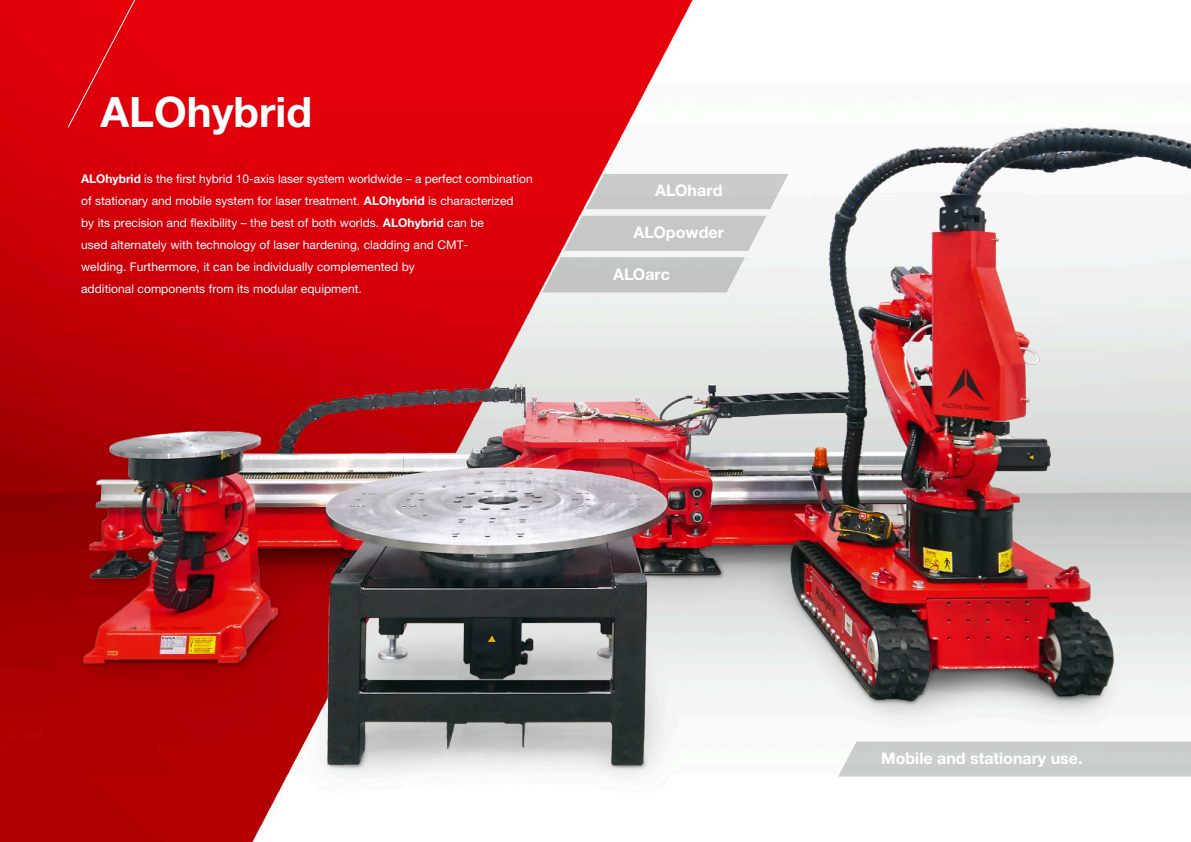
<style>
.page{position:relative;width:1191px;height:842px;background:#fff}
.page>*{position:absolute;margin:0;border:0;box-sizing:border-box;transform-origin:0 0}
.t1{font:700 42px "Helvetica Neue";color:#fff}
.t2{font:700 16px "Helvetica Neue";color:#fff}
.t3{font:12px "Helvetica Neue";letter-spacing:.005em;color:#fff}
.s1{font-weight:700}
</style>
<div class="page">
<img style="left:0;top:0;width:696px;height:842px">
<img style="left:84px;top:127px;width:1107px;height:638px">
<div style="left:67px;top:0;width:153px;height:129px;background:#e1000a"></div>
<svg style="left:838px;top:741px;width:353px;height:36px;background:#cccecd"></svg>
<svg style="left:586px;top:174px;width:202px;height:35px;background:#cbc5c5"></svg>
<svg style="left:564px;top:216px;width:202px;height:35px;background:#c9c2c3"></svg>
<svg style="left:542px;top:257px;width:203px;height:35px;background:#c6c0c0"></svg>
<p class="t1" style="left:100px;top:97px;width:213px">ALOhybrid</p>
<p class="t3" style="left:81px;top:174px;width:453px"><span class="s1">ALOhybrid</span> is the first hybrid 10-axis laser system worldwide – a perfect combination</p>
<p class="t3" style="left:81px;top:196px;width:434px">of stationary and mobile system for laser treatment. <span class="s1">ALOhybrid</span> is characterized</p>
<p class="t3" style="left:81px;top:218px;width:404px">by its precision and flexibility – the best of both worlds. <span class="s1">ALOhybrid</span> can be</p>
<p class="t3" style="left:81px;top:240px;width:389px">used alternately with technology of laser hardening, cladding and CMT-</p>
<p class="t3" style="left:81px;top:262px;width:335px">welding. Furthermore, it can be individually complemented by</p>
<p class="t3" style="left:81px;top:284px;width:282px">additional components from its modular equipment.</p>
<p class="t2" style="left:655px;top:185px;width:69px">ALOhard</p>
<p class="t2" style="left:633px;top:227px;width:92px">ALOpowder</p>
<p class="t2" style="left:613px;top:268px;width:59px">ALOarc</p>
<p class="t2" style="left:881px;top:752px;width:203px">Mobile and stationary use.</p>
</div>
